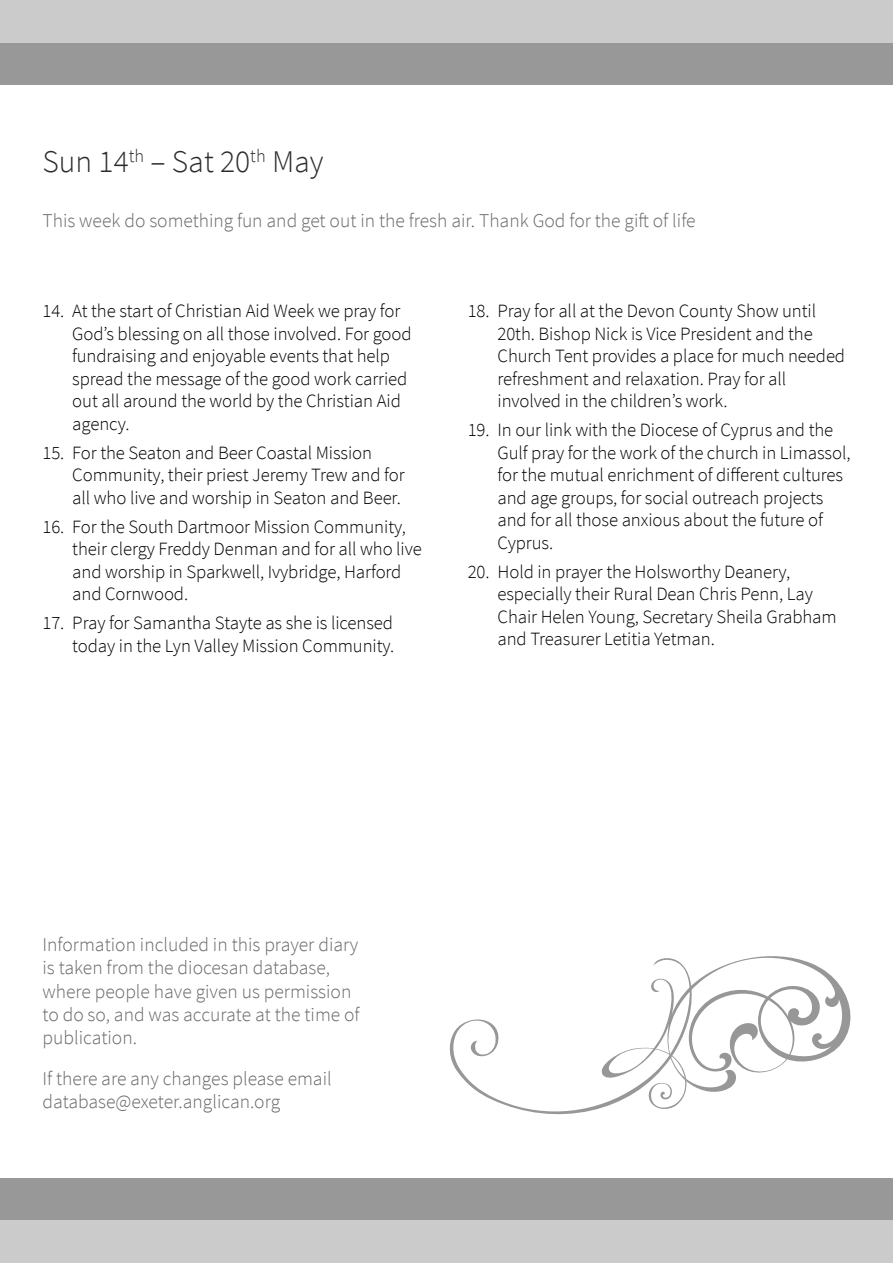
<style>
.page{position:relative;width:893px;height:1263px;background:#fff}
.page>*{position:absolute;margin:0;border:0;box-sizing:border-box;transform-origin:0 0}
.t1{font:300 31.5px "Source Sans Pro";color:#2b2b2b}
.t2{font:300 19.5px/23.4px "Source Sans Pro";color:#676767}
.t3{font:300 18.75px/22.5px "Source Sans Pro";letter-spacing:-.005em;color:#000}
</style>
<div class="page">
<div style="left:0;top:43px;width:893px;height:42px;background:#989898"></div>
<div style="left:0;top:0;width:893px;height:43px;background:#cbcbcb"></div>
<div style="left:0;top:1178px;width:893px;height:42px;background:#989898"></div>
<div style="left:0;top:1220px;width:893px;height:43px;background:#cbcbcb"></div>
<svg style="left:449px;top:956px;width:402px;height:159px"></svg>
<svg style="left:607px;top:992px;width:83px;height:85px"></svg>
<svg style="left:760px;top:987px;width:53px;height:67px"></svg>
<h1 class="t1" style="left:43px;top:143px;width:283px">Sun 14<sup>th</sup> – Sat 20<sup>th</sup> May</h1>
<p class="t2" style="left:43px;top:209px;width:655px">This week do something fun and get out in the fresh air. Thank God for the gift of life</p>
<p class="t3" style="left:72px;top:300px;width:341px;text-indent:-30px">14. At the start of Christian Aid Week we pray for God’s blessing on all those involved. For good fundraising and enjoyable events that help spread the message of the good work carried out all around the world by the Christian Aid agency.</p>
<p class="t3" style="left:72px;top:441px;width:334px;text-indent:-30px">15. For the Seaton and Beer Coastal Mission<br>Community, their priest Jeremy Trew and for all who live and worship in Seaton and Beer.</p>
<p class="t3" style="left:72px;top:515px;width:351px;text-indent:-30px">16. For the South Dartmoor Mission Community, their clergy Freddy Denman and for all who live and worship in Sparkwell, Ivybridge, Harford and Cornwood.</p>
<p class="t3" style="left:43px;top:612px;width:353px;text-align:right">17. Pray for Samantha Stayte as she is licensed today in the Lyn Valley Mission Community.</p>
<p class="t3" style="left:497px;top:300px;width:349px;text-indent:-30px">18. Pray for all at the Devon County Show until 20th. Bishop Nick is Vice President and the Church Tent provides a place for much needed refreshment and relaxation. Pray for all involved in the children’s work.</p>
<p class="t3" style="left:497px;top:419px;width:354px;text-indent:-30px">19. In our link with the Diocese of Cyprus and the Gulf pray for the work of the church in Limassol, for the mutual enrichment of different cultures and age groups, for social outreach projects and for all those anxious about the future of Cyprus.</p>
<p class="t3" style="left:497px;top:560px;width:341px;text-indent:-30px">20. Hold in prayer the Holsworthy Deanery, especially their Rural Dean Chris Penn, Lay Chair Helen Young, Secretary Sheila Grabham and Treasurer Letitia Yetman.</p>
<p class="t2" style="left:43px;top:933px;width:319px">Information included in this prayer diary is taken from the diocesan database, where people have given us permission to do so, and was accurate at the time of publication.</p>
<p class="t2" style="left:43px;top:1067px;width:291px">If there are any changes please email database@exeter.anglican.org</p>
</div>
